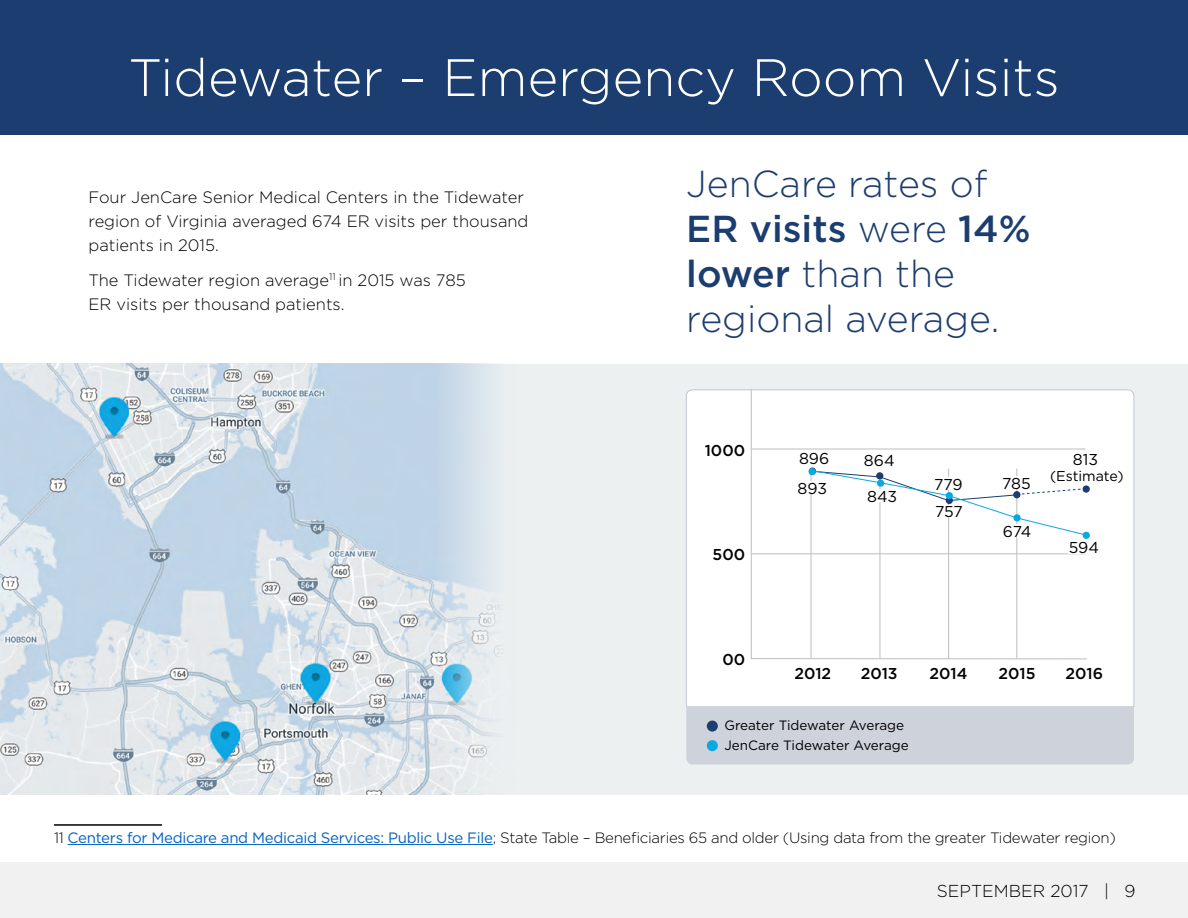
<style>
.page{position:relative;width:1188px;height:918px;background:#fff}
.page>*{position:absolute;margin:0;border:0;box-sizing:border-box;transform-origin:0 0}
.t1{font:300 52.5px "Gotham";color:#fff}
.t2{font:300 37.5px/45px "Gotham";color:#1c3d6f}
.t3{font:300 17.25px "Gotham";color:#000}
.t4{font:300 16.5px/24px "Gotham";color:#000}
.t5{font:15.75px "Gotham";letter-spacing:-.005em;color:#000}
.t6{font:500 15.75px "Gotham";color:#000}
.t7{font:300 15px "Gotham";letter-spacing:-.02em;color:#000}
.t8{font:14.25px "Gotham";color:#000}
.t9{font:13.5px/20px "Gotham";letter-spacing:-.005em;color:#000}
.s1{font-weight:500}
.s2{font-weight:400;color:#0563c1}
</style>
<div class="page">
<div style="left:0;top:862px;width:1188px;height:56px;background:#f1f1f2"></div>
<div style="left:0;top:364px;width:1188px;height:431px;background:#ecf0f1"></div>
<img style="left:0;top:364px;width:501px;height:431px">
<div style="left:0;top:0;width:1188px;height:135px;background:#1c3d6f"></div>
<hr style="left:54px;top:824px;width:108px;height:2px;background:#000">
<hr style="left:68px;top:844px;width:425px;height:1px;background:#0563c1">
<div style="left:686px;top:390px;width:448px;height:317px;background:#fff"></div>
<div style="left:686px;top:707px;width:448px;height:57px;background:#ced2db"></div>
<div style="left:707px;top:721px;width:11px;height:11px;background:#1c3d6f;border-radius:50%"></div>
<div style="left:707px;top:740px;width:11px;height:11px;background:#0aa8e0;border-radius:50%"></div>
<div style="left:751px;top:389px;width:336px;height:271px;background:#fff"></div>
<hr style="left:752px;top:449px;width:333px;height:1px;background:#bcbec0">
<hr style="left:752px;top:553px;width:334px;height:1px;background:#bcbec0">
<hr style="left:880px;top:474px;width:1px;height:185px;background:#bcbec0">
<hr style="left:948px;top:469px;width:1px;height:190px;background:#bcbec0">
<hr style="left:811px;top:473px;width:1px;height:186px;background:#bcbec0">
<hr style="left:1017px;top:469px;width:1px;height:190px;background:#bcbec0">
<div style="left:794px;top:451px;width:40px;height:13px;background:#fff"></div>
<div style="left:794px;top:481px;width:36px;height:13px;background:#fff"></div>
<div style="left:1069px;top:541px;width:30px;height:12px;background:#fff"></div>
<div style="left:860px;top:454px;width:39px;height:12px;background:#fff"></div>
<div style="left:1073px;top:453px;width:25px;height:12px;background:#fff"></div>
<svg style="left:808px;top:468px;width:282px;height:71px;background:#f4f8fa"></svg>
<h1 class="t1" style="left:128px;top:44px;width:933px">Tidewater – Emergency Room Visits</h1>
<p class="t4" style="left:88px;top:185px;width:442px">Four JenCare Senior Medical Centers in the Tidewater region of Virginia averaged 674 ER visits per thousand patients in 2015.</p>
<p class="t4" style="left:88px;top:267px;width:379px">The Tidewater region average<sup>11</sup> in 2015 was 785<br>ER visits per thousand patients.</p>
<h2 class="t2" style="left:686px;top:160px;width:346px">JenCare rates of<br><span class="s1">ER visits</span> were <span class="s1">14% lower</span> than the regional average.</h2>
<p class="t6" style="left:705px;top:440px;width:42px">1000</p>
<p class="t6" style="left:713px;top:545px;width:34px">500</p>
<p class="t6" style="left:722px;top:649px;width:24px">00</p>
<p class="t5" style="left:799px;top:448px;width:32px">896</p>
<p class="t5" style="left:864px;top:451px;width:32px">864</p>
<p class="t5" style="left:798px;top:478px;width:31px">893</p>
<p class="t5" style="left:934px;top:474px;width:30px">779</p>
<p class="t5" style="left:867px;top:487px;width:32px">843</p>
<p class="t5" style="left:935px;top:502px;width:29px">757</p>
<p class="t5" style="left:1002px;top:473px;width:30px">785</p>
<p class="t5" style="left:1003px;top:521px;width:30px">674</p>
<p class="t5" style="left:1073px;top:450px;width:27px">813</p>
<p class="t8" style="left:1050px;top:467px;width:75px">(Estimate)</p>
<p class="t5" style="left:1069px;top:538px;width:32px">594</p>
<p class="t6" style="left:794px;top:663px;width:38px">2012</p>
<p class="t6" style="left:861px;top:663px;width:38px">2013</p>
<p class="t6" style="left:930px;top:663px;width:39px">2014</p>
<p class="t6" style="left:999px;top:663px;width:38px">2015</p>
<p class="t6" style="left:1066px;top:663px;width:39px">2016</p>
<p class="t9" style="left:724px;top:715px;width:186px">Greater Tidewater Average<br>JenCare Tidewater Average</p>
<p class="t7" style="left:54px;top:828px;width:1063px">11 <span class="s2">Centers for Medicare and Medicaid Services: Public Use File</span>; State Table – Beneficiaries 65 and older (Using data from the greater Tidewater region)</p>
<p class="t3" style="left:937px;top:880px;width:200px">SEPTEMBER 2017 | 9</p>
</div>
